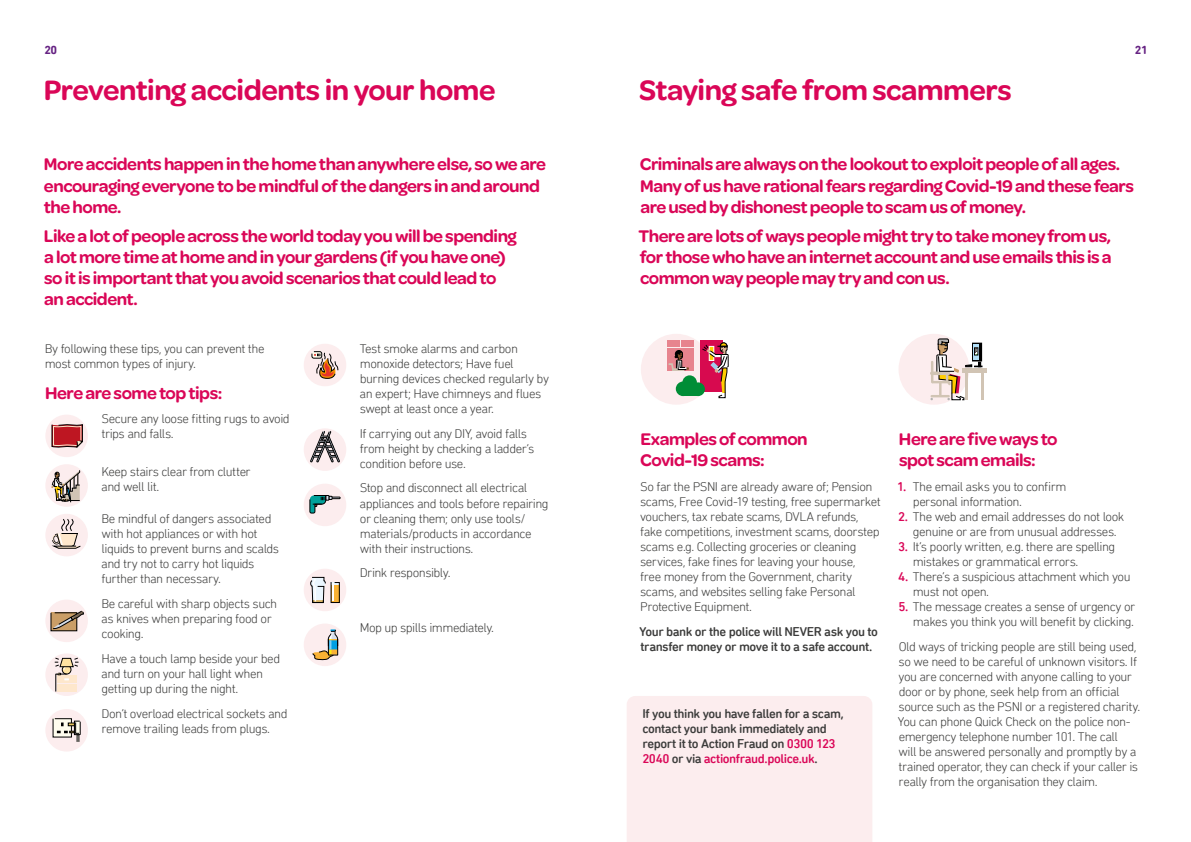
<style>
.page{position:relative;width:1191px;height:842px;background:#fff}
.page>*{position:absolute;margin:0;border:0;box-sizing:border-box;transform-origin:0 0}
.PAGE_HEADING{font:600 30px "Omnes Cyrillic";letter-spacing:-.015em;color:#da0657}
.SUB-SUBHEADING{font:600 18px/21px "Omnes Cyrillic";letter-spacing:-.025em;color:#da0657}
.BODY{font:300 13px/15px "DIN Next Rounded LT Pro";letter-spacing:-.04em;color:#3c3c3b}
.BODY-2{font:500 13px/15px "DIN Next Rounded LT Pro";letter-spacing:-.035em;color:#3c3c3b}
.t1{font:700 12px "DIN Next Rounded LT Pro";color:#662383}
.s1{color:#da0657}
.s2{font-weight:500;color:#da0657}
</style>
<div class="page">
<div style="left:627px;top:696px;width:245px;height:146px;background:#fcedee"></div>
<div style="left:45px;top:415px;width:43px;height:42px;background:#fcedee;border-radius:50%"></div>
<div style="left:304px;top:344px;width:42px;height:42px;background:#fcedee;border-radius:50%"></div>
<div style="left:45px;top:464px;width:43px;height:43px;background:#fcedee;border-radius:50%"></div>
<div style="left:304px;top:428px;width:42px;height:43px;background:#fcedee;border-radius:50%"></div>
<div style="left:304px;top:484px;width:42px;height:42px;background:#fcedee;border-radius:50%"></div>
<div style="left:304px;top:569px;width:42px;height:42px;background:#fcedee;border-radius:50%"></div>
<div style="left:304px;top:623px;width:42px;height:43px;background:#fcedee;border-radius:50%"></div>
<div style="left:45px;top:514px;width:43px;height:42px;background:#fcedee;border-radius:50%"></div>
<div style="left:45px;top:600px;width:43px;height:42px;background:#fcedee;border-radius:50%"></div>
<div style="left:45px;top:653px;width:43px;height:43px;background:#fcedee;border-radius:50%"></div>
<div style="left:45px;top:709px;width:43px;height:42px;background:#fcedee;border-radius:50%"></div>
<svg style="left:310px;top:577px;width:30px;height:26px"></svg>
<svg style="left:51px;top:424px;width:32px;height:24px"></svg>
<svg style="left:311px;top:351px;width:28px;height:28px"></svg>
<svg style="left:310px;top:431px;width:30px;height:32px"></svg>
<svg style="left:309px;top:495px;width:31px;height:19px"></svg>
<svg style="left:312px;top:629px;width:26px;height:31px"></svg>
<svg style="left:51px;top:471px;width:29px;height:31px"></svg>
<svg style="left:52px;top:519px;width:29px;height:30px"></svg>
<svg style="left:50px;top:610px;width:34px;height:21px"></svg>
<svg style="left:55px;top:657px;width:23px;height:35px"></svg>
<svg style="left:53px;top:718px;width:28px;height:24px"></svg>
<div style="left:641px;top:334px;width:70px;height:71px;background:#fcedee;border-radius:50%"></div>
<div style="left:898px;top:334px;width:71px;height:71px;background:#fcedee;border-radius:50%"></div>
<div style="left:700px;top:340px;width:23px;height:51px;background:#d70a4f"></div>
<div style="left:667px;top:340px;width:12px;height:6px;background:#e7848e"></div>
<div style="left:667px;top:349px;width:27px;height:22px;background:#e7848e"></div>
<div style="left:681px;top:340px;width:13px;height:6px;background:#e7848e"></div>
<div style="left:675px;top:350px;width:8px;height:8px;border:1px solid #000;border-radius:50%"></div>
<svg style="left:668px;top:351px;width:21px;height:20px"></svg>
<div style="left:676px;top:381px;width:14px;height:15px;background:#008d36;border-radius:50%"></div>
<div style="left:691px;top:382px;width:14px;height:14px;background:#008d36;border-radius:50%"></div>
<div style="left:683px;top:389px;width:15px;height:7px;background:#008d36"></div>
<div style="left:682px;top:375px;width:15px;height:15px;background:#008d36;border-radius:50%"></div>
<svg style="left:701px;top:342px;width:28px;height:57px"></svg>
<div style="left:962px;top:368px;width:25px;height:5px;background:#d1c4b4"></div>
<hr style="left:981px;top:371px;width:3px;height:29px;background:#d1c4b4">
<svg style="left:930px;top:338px;width:52px;height:63px"></svg>
<p class="t1" style="left:45px;top:43px;width:14px">20</p>
<p class="t1" style="left:1134px;top:43px;width:15px">21</p>
<h1 class="PAGE_HEADING" style="left:44px;top:73px;width:453px">Preventing accidents in your home</h1>
<h1 class="PAGE_HEADING" style="left:639px;top:73px;width:374px">Staying safe from scammers</h1>
<h3 class="SUB-SUBHEADING" style="left:44px;top:154px;width:504px">More accidents happen in the home than anywhere else, so we are encouraging everyone to be mindful of the dangers in and around the home.</h3>
<h3 class="SUB-SUBHEADING" style="left:44px;top:226px;width:474px">Like a lot of people across the world today you will be spending a lot more time at home and in your gardens (if you have one) so it is important that you avoid scenarios that could lead to an accident.</h3>
<p class="BODY" style="left:45px;top:341px;width:221px">By following these tips, you can prevent the most common types of injury.</p>
<h3 class="SUB-SUBHEADING" style="left:45px;top:382px;width:179px">Here are some top tips:</h3>
<p class="BODY" style="left:101px;top:411px;width:190px">Secure any loose fitting rugs to avoid trips and falls.</p>
<p class="BODY" style="left:101px;top:464px;width:151px">Keep stairs clear from clutter and well lit.</p>
<p class="BODY" style="left:101px;top:511px;width:179px">Be mindful of dangers associated with hot appliances or with hot liquids to prevent burns and scalds and try not to carry hot liquids further than necessary.</p>
<p class="BODY" style="left:101px;top:596px;width:178px">Be careful with sharp objects such as knives when preparing food or cooking.</p>
<p class="BODY" style="left:101px;top:651px;width:180px">Have a touch lamp beside your bed and turn on your hall light when getting up during the night.</p>
<p class="BODY" style="left:101px;top:706px;width:188px">Don’t overload electrical sockets and remove trailing leads from plugs.</p>
<p class="BODY" style="left:359px;top:341px;width:191px">Test smoke alarms and carbon monoxide detectors; Have fuel burning devices checked regularly by an expert; Have chimneys and flues swept at least once a year.</p>
<p class="BODY" style="left:360px;top:425px;width:176px">If carrying out any DIY, avoid falls from height by checking a ladder’s condition before use.</p>
<p class="BODY" style="left:359px;top:480px;width:191px">Stop and disconnect all electrical appliances and tools before repairing or cleaning them; only use tools/ materials/products in accordance with their instructions.</p>
<p class="BODY" style="left:360px;top:565px;width:92px">Drink responsibly.</p>
<p class="BODY" style="left:360px;top:620px;width:136px">Mop up spills immediately.</p>
<h3 class="SUB-SUBHEADING" style="left:640px;top:154px;width:496px">Criminals are always on the lookout to exploit people of all ages.<br>Many of us have rational fears regarding Covid-19 and these fears are used by dishonest people to scam us of money.</h3>
<h3 class="SUB-SUBHEADING" style="left:638px;top:226px;width:474px;text-align:justify">There are lots of ways people might try to take money from us, for those who have an internet account and use emails this is a common way people may try and con us.</h3>
<h3 class="SUB-SUBHEADING" style="left:640px;top:428px;width:169px">Examples of common<br>Covid-19 scams:</h3>
<p class="BODY" style="left:640px;top:479px;width:242px">So far the PSNI are already aware of; Pension scams, Free Covid-19 testing, free supermarket vouchers, tax rebate scams, DVLA refunds, fake competitions, investment scams, doorstep scams e.g. Collecting groceries or cleaning services, fake fines for leaving your house,<br>free money from the Government, charity scams, and websites selling fake Personal Protective Equipment.</p>
<p class="BODY-2" style="left:639px;top:624px;width:240px">Your bank or the police will NEVER ask you to transfer money or move it to a safe account.</p>
<p class="BODY-2" style="left:642px;top:706px;width:203px">If you think you have fallen for a scam, contact your bank immediately and report it to Action Fraud on <span class="s1">0300 123<br>2040</span> or via <span class="s1">actionfraud.police.uk</span>.</p>
<h3 class="SUB-SUBHEADING" style="left:899px;top:428px;width:160px">Here are five ways to spot scam emails:</h3>
<p class="BODY" style="left:912px;top:479px;width:155px;text-indent:-16px"><span class="s2">1.</span> The email asks you to confirm personal information.</p>
<p class="BODY" style="left:898px;top:509px;width:227px;text-align:center"><span class="s2">2.</span> The web and email addresses do not look genuine or are from unusual addresses.</p>
<p class="BODY" style="left:912px;top:539px;width:204px;text-indent:-15px"><span class="s2">3.</span> It’s poorly written, e.g. there are spelling mistakes or grammatical errors.</p>
<p class="BODY" style="left:912px;top:569px;width:219px;text-indent:-15px"><span class="s2">4.</span> There’s a suspicious attachment which you must not open.</p>
<p class="BODY" style="left:898px;top:599px;width:238px;text-align:right"><span class="s2">5.</span> The message creates a sense of urgency or makes you think you will benefit by clicking.</p>
<p class="BODY" style="left:898px;top:639px;width:244px">Old ways of tricking people are still being used, so we need to be careful of unknown visitors. If you are concerned with anyone calling to your door or by phone, seek help from an official source such as the PSNI or a registered charity.<br>You can phone Quick Check on the police non&shy;emergency telephone number 101. The call<br>will be answered personally and promptly by a trained operator, they can check if your caller is really from the organisation they claim.</p>
</div>
